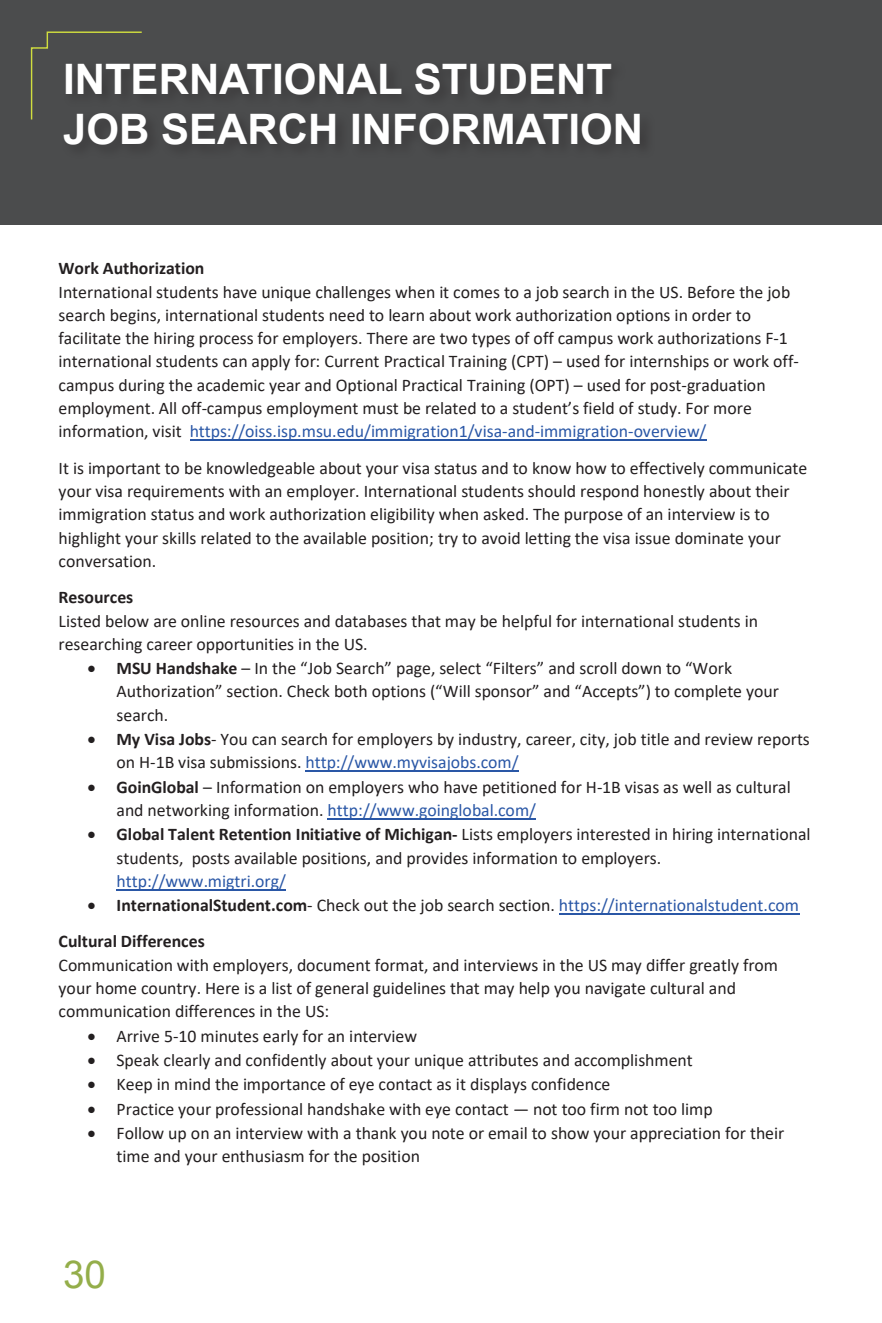
<style>
.page{position:relative;width:882px;height:1323px;background:#fff}
.page>*{position:absolute;margin:0;border:0;box-sizing:border-box;transform-origin:0 0}
.t1{font:700 42px/50.4px "Arial";color:#fff}
.t2{font:38.5px "Arial";color:#94ae4a}
.t3{font:17.85px/23.3px "Calibri";color:#231f20}
.t4{font:700 17.85px/36.1px "Calibri";color:#231f20}
.t5{font:17.85px "Calibri";color:#2a57a6}
.s1{color:#2a57a6}
.s2{font-weight:700}
.s3{font-weight:400}
.s4{font-weight:400;color:#2a57a6}
</style>
<div class="page">
<div style="left:0;top:0;width:882px;height:225px;background:#4b4c4d"></div>
<svg style="left:30px;top:31px;width:112px;height:89px"></svg>
<div style="left:61px;top:59px;width:595px;height:101px;background:#464748"></div>
<hr style="left:190px;top:439px;width:517px;height:2px;background:#2a57a6">
<hr style="left:305px;top:770px;width:214px;height:1px;background:#2a57a6">
<hr style="left:328px;top:818px;width:208px;height:1px;background:#2a57a6">
<hr style="left:117px;top:889px;width:169px;height:1px;background:#2a57a6">
<hr style="left:559px;top:913px;width:240px;height:1px;background:#2a57a6">
<h1 class="t1" style="left:63px;top:55px;width:582px">INTERNATIONAL STUDENT<br>JOB SEARCH INFORMATION</h1>
<p class="t4" style="left:59px;top:250px;width:147px">Work Authorization</p>
<p class="t3" style="left:59px;top:280px;width:742px">International students have unique challenges when it comes to a job search in the US. Before the job search begins, international students need to learn about work authorization options in order to facilitate the hiring process for employers. There are two types of off campus work authorizations F-1 international students can apply for: Current Practical Training (CPT) – used for internships or work off&shy;campus during the academic year and Optional Practical Training (OPT) – used for post-graduation employment. All off-campus employment must be related to a student’s field of study. For more information, visit <span class="s1">https://oiss.isp.msu.edu/immigration1/visa-and-immigration-overview/</span></p>
<p class="t3" style="left:59px;top:456px;width:750px">It is important to be knowledgeable about your visa status and to know how to effectively communicate your visa requirements with an employer. International students should respond honestly about their immigration status and work authorization eligibility when asked. The purpose of an interview is to highlight your skills related to the available position; try to avoid letting the visa issue dominate your conversation.</p>
<p class="t4" style="left:59px;top:579px;width:76px">Resources</p>
<p class="t3" style="left:59px;top:608px;width:701px">Listed below are online resources and databases that may be helpful for international students in researching career opportunities in the US.</p>
<p class="t3" style="left:117px;top:656px;width:664px;text-indent:-29px">• <span class="s2">MSU Handshake</span> – In the “Job Search” page, select “Filters” and scroll down to “Work<br>Authorization” section. Check both options (“Will sponsor” and “Accepts”) to complete your search.</p>
<p class="t3" style="left:117px;top:727px;width:695px;text-indent:-29px">• <span class="s2">My Visa Jobs</span>- You can search for employers by industry, career, city, job title and review reports on H-1B visa submissions. <span class="s1">http://www.myvisajobs.com/</span></p>
<p class="t3" style="left:117px;top:775px;width:676px;text-indent:-29px">• <span class="s2">GoinGlobal</span> – Information on employers who have petitioned for H-1B visas as well as cultural and networking information. <span class="s1">http://www.goinglobal.com/</span></p>
<p class="t3" style="left:117px;top:822px;width:696px;text-indent:-29px">• <span class="s2">Global Talent Retention Initiative of Michigan-</span> Lists employers interested in hiring international students, posts available positions, and provides information to employers.</p>
<p class="t5" style="left:117px;top:869px;width:171px">http://www.migtri.org/</p>
<p class="t4" style="left:59px;top:887px;width:742px;text-indent:29px">• InternationalStudent.com<span class="s3">- Check out the job search section.</span> <span class="s4">https://internationalstudent.com<br></span>Cultural Differences</p>
<p class="t3" style="left:59px;top:953px;width:721px">Communication with employers, document format, and interviews in the US may differ greatly from your home country. Here is a list of general guidelines that may help you navigate cultural and communication differences in the US:</p>
<p class="t3" style="left:88px;top:1024px;width:331px">• Arrive 5-10 minutes early for an interview</p>
<p class="t3" style="left:88px;top:1048px;width:607px">• Speak clearly and confidently about your unique attributes and accomplishment</p>
<p class="t3" style="left:88px;top:1072px;width:524px">• Keep in mind the importance of eye contact as it displays confidence</p>
<p class="t3" style="left:88px;top:1097px;width:627px">• Practice your professional handshake with eye contact — not too firm not too limp</p>
<p class="t3" style="left:117px;top:1121px;width:669px;text-indent:-29px">• Follow up on an interview with a thank you note or email to show your appreciation for their time and your enthusiasm for the position</p>
<h2 class="t2" style="left:63px;top:1249px;width:44px">30</h2>
</div>
